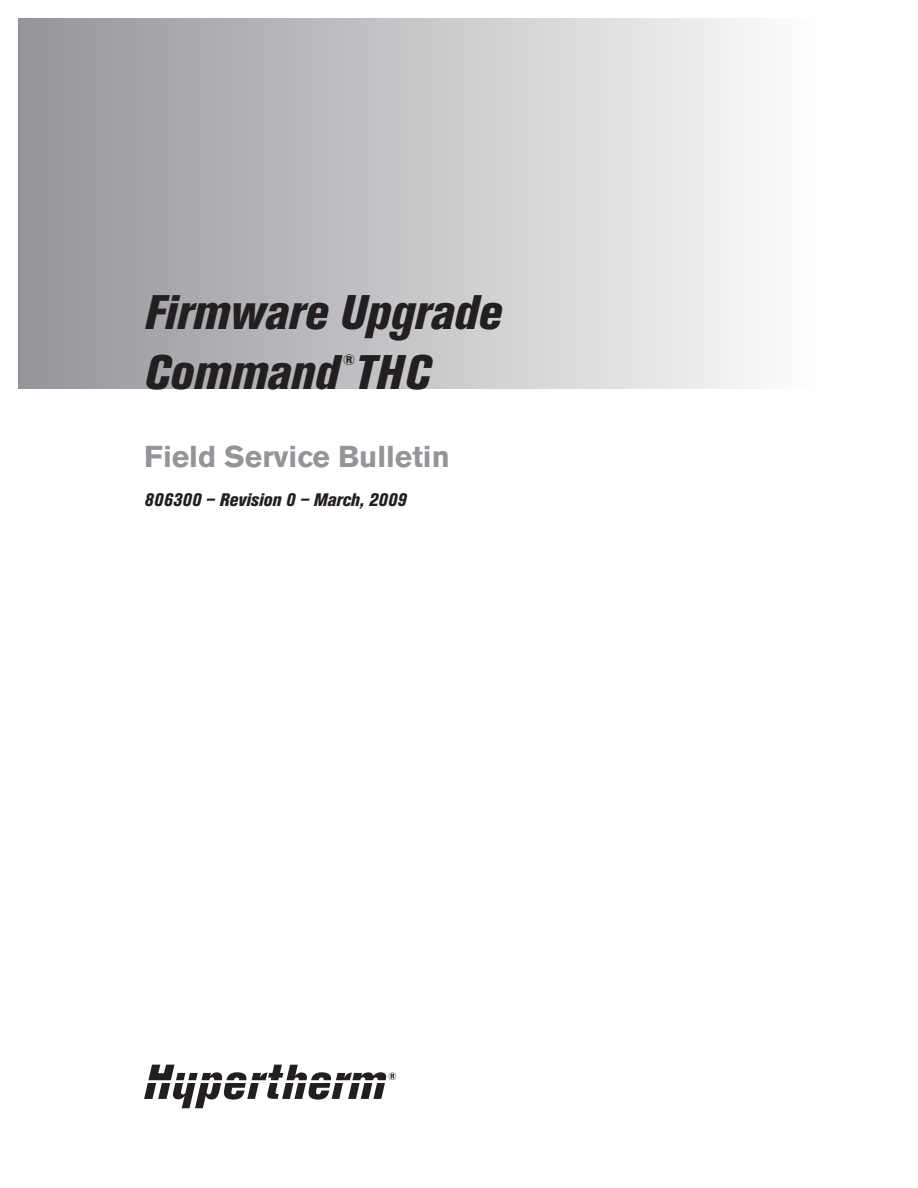
<style>
.page{position:relative;width:918px;height:1188px;background:#fff}
.page>*{position:absolute;margin:0;border:0;box-sizing:border-box;transform-origin:0 0}
.t1{font:italic 800 condensed 48px/60px "Akzidenz Grotesk BE";color:#231f20}
.t2{font:700 30px "Akzidenz Grotesk BE";color:#939598}
.t3{font:italic 800 condensed 18px "Akzidenz Grotesk BE";color:#231f20}
.t4{font:italic 800 condensed 15px "Akzidenz Grotesk BE";color:#231f20}
</style>
<div class="page">
<div style="left:18px;top:18px;width:797px;height:371px;background:linear-gradient(to right,#939498,#fcfcfd)"></div>
<svg style="left:144px;top:1065px;width:252px;height:43px"></svg>
<h1 class="t1" style="left:144px;top:287px;width:359px">Firmware Upgrade<br>Command THC</h1>
<p class="t4" style="left:342px;top:354px;width:14px">®</p>
<h2 class="t2" style="left:144px;top:446px;width:307px">Field Service Bulletin</h2>
<p class="t3" style="left:144px;top:493px;width:264px">806300 – Revision 0 – March, 2009</p>
</div>
